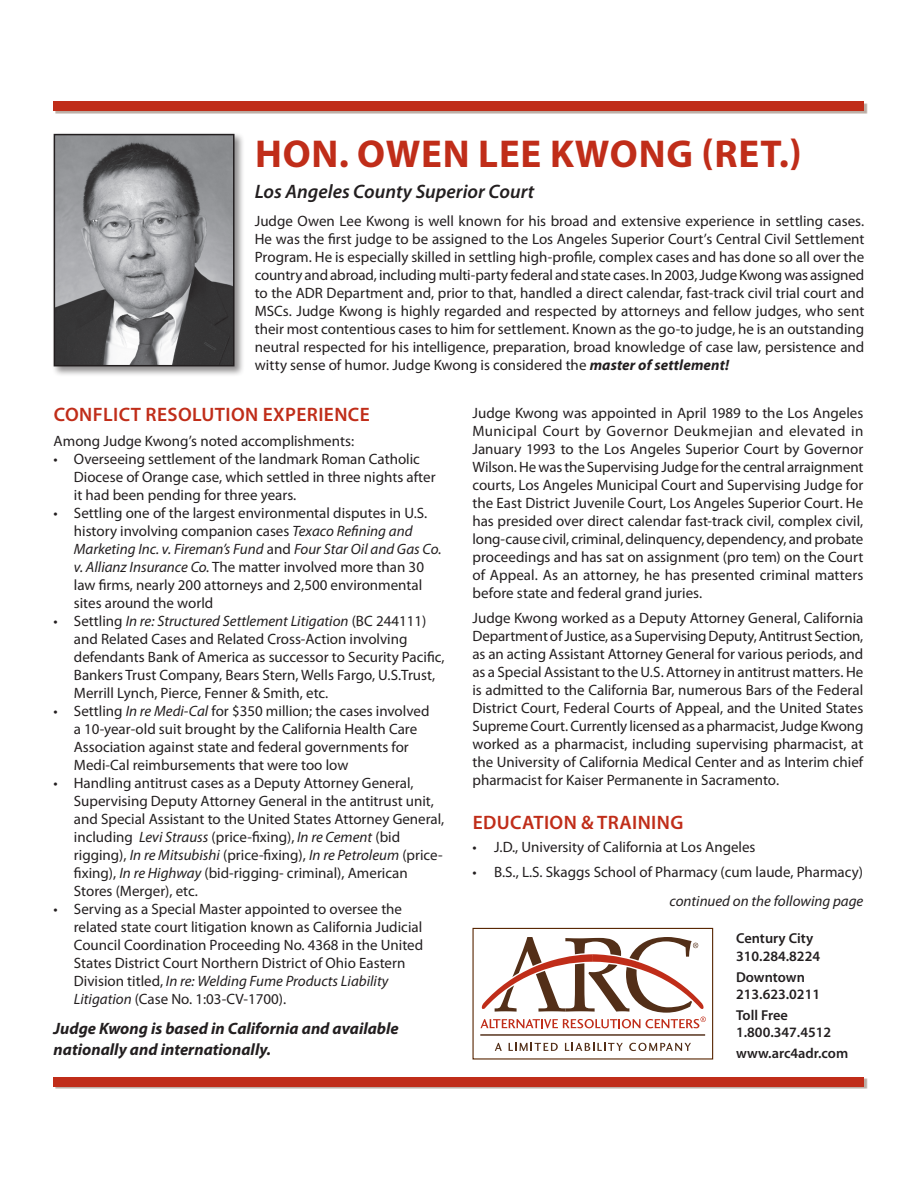
<style>
.page{position:relative;width:918px;height:1188px;background:#fff}
.page>*{position:absolute;margin:0;border:0;box-sizing:border-box;transform-origin:0 0}
.t1{font:700 39px "Myriad Pro";letter-spacing:.02em;color:#c02d19}
.t2{font:600 19.5px "Myriad Pro";letter-spacing:.02em;color:#c02d19}
.t3{font:italic 600 19.5px "Myriad Pro";color:#231f20}
.t4{font:italic 700 16.5px/21px "Myriad Pro";color:#231f20}
.t5{font:15px/18px "Myriad Pro";color:#231f20}
.t6{font:italic 15px "Myriad Pro";color:#231f20}
.t7{font:600 14.4px/17.2px "Myriad Pro";color:#231f20}
.s1{font-weight:700;font-style:italic}
.s2{font-style:italic}
</style>
<div class="page">
<div style="left:55px;top:103px;width:812px;height:11px;background:#baaca3"></div>
<div style="left:54px;top:102px;width:810px;height:9px;background:#c02d19"></div>
<div style="left:55px;top:1078px;width:812px;height:11px;background:#532f18;opacity:.4"></div>
<div style="left:54px;top:1077px;width:810px;height:9px;background:#c02d19"></div>
<div style="left:472px;top:928px;width:241px;height:132px;border:1px solid #572500"></div>
<svg style="left:495px;top:1043px;width:7px;height:8px"></svg>
<svg style="left:509px;top:1043px;width:49px;height:8px"></svg>
<svg style="left:565px;top:1043px;width:58px;height:8px"></svg>
<svg style="left:629px;top:1043px;width:62px;height:8px"></svg>
<hr style="left:480px;top:1034px;width:225px;height:2px;background:#532f18">
<svg style="left:480px;top:937px;width:226px;height:91px"></svg>
<div style="left:52px;top:132px;width:193px;height:245px;background:#231f20;opacity:.5"></div>
<img style="left:57px;top:137px;width:175px;height:226px">
<div style="left:54px;top:134px;width:181px;height:232px;border:2px solid #231f20"></div>
<h1 class="t1" style="left:255px;top:129px;width:548px">HON. OWEN LEE KWONG (RET.)</h1>
<h2 class="t3" style="left:255px;top:179px;width:281px">Los Angeles County Superior Court</h2>
<p class="t5" style="left:255px;top:212px;width:611px;text-align:justify">Judge Owen Lee Kwong is well known for his broad and extensive experience in settling cases.<br>He was the first judge to be assigned to the Los Angeles Superior Court’s Central Civil Settlement Program. He is especially skilled in settling high-profile, complex cases and has done so all over the country and abroad, including multi-party federal and state cases. In 2003, Judge Kwong was assigned to the ADR Department and, prior to that, handled a direct calendar, fast-track civil trial court and MSCs. Judge Kwong is highly regarded and respected by attorneys and fellow judges, who sent their most contentious cases to him for settlement. Known as the go-to judge, he is an outstanding neutral respected for his intelligence, preparation, broad knowledge of case law, persistence and witty sense of humor. Judge Kwong is considered the <span class="s1">master of settlement!</span></p>
<h2 class="t2" style="left:54px;top:402px;width:318px">CONFLICT RESOLUTION EXPERIENCE</h2>
<p class="t5" style="left:54px;top:432px;width:302px">Among Judge Kwong’s noted accomplishments:</p>
<p class="t5" style="left:74px;top:450px;width:363px;text-indent:-20px">• Overseeing settlement of the landmark Roman Catholic<br>Diocese of Orange case, which settled in three nights after it had been pending for three years.</p>
<p class="t5" style="left:74px;top:504px;width:369px;text-indent:-20px">• Settling one of the largest environmental disputes in U.S. history involving companion cases <span class="s2">Texaco Refining and Marketing Inc. v. Fireman’s Fund</span> and <span class="s2">Four Star Oil and Gas Co. v. Allianz Insurance Co.</span> The matter involved more than 30 law firms, nearly 200 attorneys and 2,500 environmental sites around the world</p>
<p class="t5" style="left:74px;top:612px;width:372px;text-indent:-20px">• Settling <span class="s2">In re: Structured Settlement Litigation</span> (BC 244111) and Related Cases and Related Cross-Action involving defendants Bank of America as successor to Security Pacific, Bankers Trust Company, Bears Stern, Wells Fargo, U.S.Trust, Merrill Lynch, Pierce, Fenner &amp; Smith, etc.</p>
<p class="t5" style="left:74px;top:702px;width:357px;text-indent:-20px">• Settling <span class="s2">In re Medi-Cal</span> for $350 million; the cases involved a 10-year-old suit brought by the California Health Care Association against state and federal governments for Medi-Cal reimbursements that were too low</p>
<p class="t5" style="left:74px;top:774px;width:372px;text-indent:-20px">• Handling antitrust cases as a Deputy Attorney General, Supervising Deputy Attorney General in the antitrust unit, and Special Assistant to the United States Attorney General, including <span class="s2">Levi Strauss</span> (price-fixing), <span class="s2">In re Cement</span> (bid rigging), <span class="s2">In re Mitsubishi</span> (price-fixing), <span class="s2">In re Petroleum</span> (price&shy;fixing), <span class="s2">In re Highway</span> (bid-rigging- criminal), American Stores (Merger), etc.</p>
<p class="t5" style="left:74px;top:900px;width:351px;text-indent:-20px">• Serving as a Special Master appointed to oversee the related state court litigation known as California Judicial Council Coordination Proceeding No. 4368 in the United States District Court Northern District of Ohio Eastern Division titled, <span class="s2">In re: Welding Fume Products Liability Litigation</span> (Case No. 1:03-CV-1700).</p>
<p class="t5" style="left:473px;top:404px;width:392px;text-align:justify">Judge Kwong was appointed in April 1989 to the Los Angeles Municipal Court by Governor Deukmejian and elevated in January 1993 to the Los Angeles Superior Court by Governor Wilson. He was the Supervising Judge for the central arraignment courts, Los Angeles Municipal Court and Supervising Judge for the East District Juvenile Court, Los Angeles Superior Court. He has presided over direct calendar fast-track civil, complex civil, long-cause civil, criminal, delinquency, dependency, and probate proceedings and has sat on assignment (pro tem) on the Court of Appeal. As an attorney, he has presented criminal matters before state and federal grand juries.</p>
<p class="t5" style="left:473px;top:608px;width:392px;text-align:justify">Judge Kwong worked as a Deputy Attorney General, California Department of Justice, as a Supervising Deputy, Antitrust Section, as an acting Assistant Attorney General for various periods, and as a Special Assistant to the U.S. Attorney in antitrust matters. He is admitted to the California Bar, numerous Bars of the Federal District Court, Federal Courts of Appeal, and the United States Supreme Court. Currently licensed as a pharmacist, Judge Kwong worked as a pharmacist, including supervising pharmacist, at the University of California Medical Center and as Interim chief pharmacist for Kaiser Permanente in Sacramento.</p>
<h2 class="t2" style="left:473px;top:810px;width:212px">EDUCATION &amp; TRAINING</h2>
<p class="t5" style="left:472px;top:838px;width:285px">• J.D., University of California at Los Angeles</p>
<p class="t5" style="left:472px;top:863px;width:392px">• B.S., L.S. Skaggs School of Pharmacy (cum laude, Pharmacy)</p>
<p class="t6" style="left:670px;top:892px;width:195px">continued on the following page</p>
<p class="t7" style="left:736px;top:930px;width:85px">Century City<br>310.284.8224</p>
<p class="t7" style="left:736px;top:968px;width:85px">Downtown<br>213.623.0211</p>
<p class="t7" style="left:736px;top:1006px;width:97px">Toll Free<br>1.800.347.4512</p>
<p class="t7" style="left:736px;top:1044px;width:114px">www.arc4adr.com</p>
<p class="t4" style="left:54px;top:1017px;width:347px">Judge Kwong is based in California and available nationally and internationally.</p>
</div>
